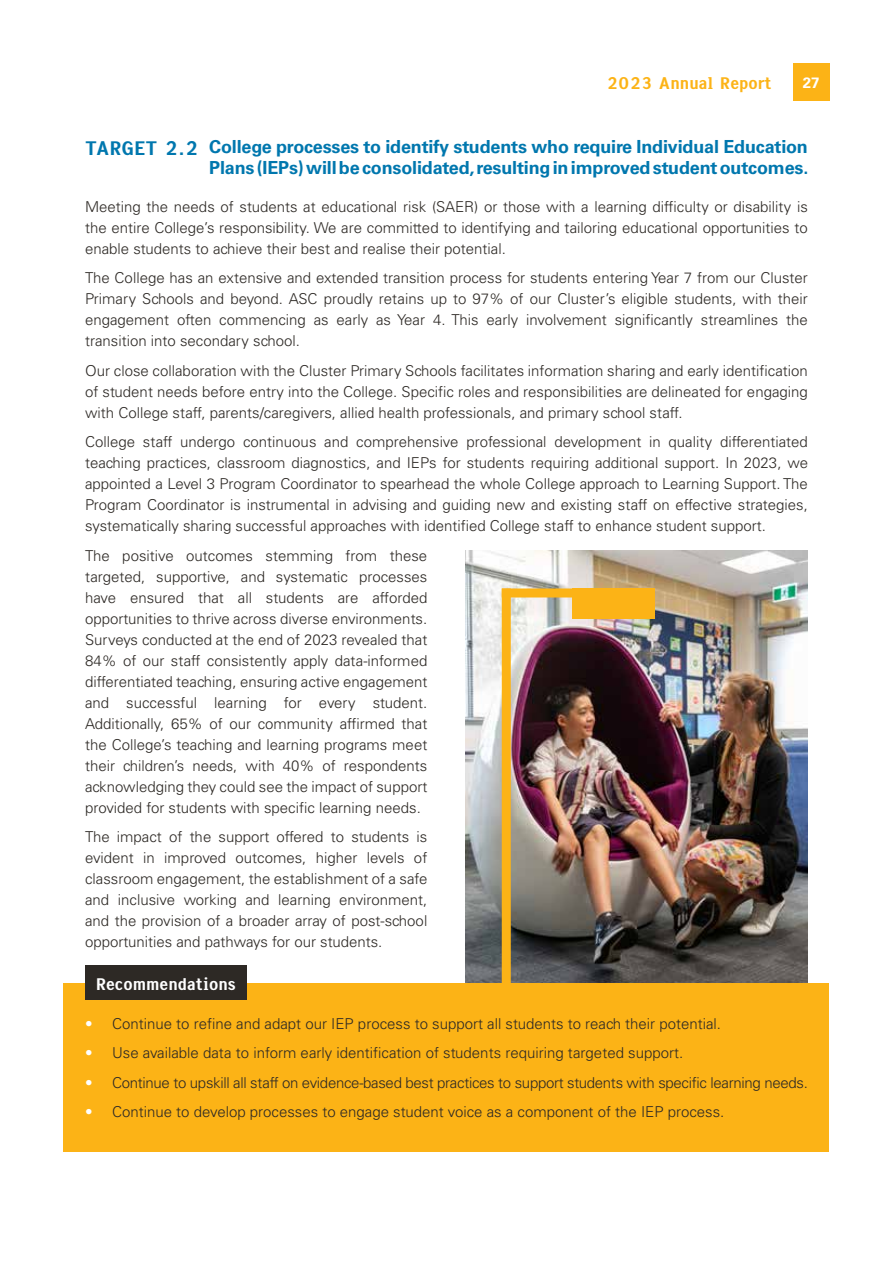
<style>
.page{position:relative;width:893px;height:1263px;background:#fff}
.page>*{position:absolute;margin:0;border:0;box-sizing:border-box;transform-origin:0 0}
.t1{font:700 18px/21px "Univers LT Std";letter-spacing:-.01em;color:#0077ae;text-align:right}
.t2{font:18px "New Son Gothic No 5";color:#fcb316}
.t3{font:18px "New Son Gothic No 5";color:#fff}
.t4{font:300 15px/21px "Univers";color:#2d2925;text-align:justify}
.t5{font:300 15px "Univers";letter-spacing:-.02em;color:#2d2925}
.t6{font:700 15px "Univers LT Std";color:#fff}
.s1{font-family:"New Son Gothic No 5";font-weight:400;font-size:21px}
.s2{color:#fff}
</style>
<div class="page">
<div style="left:793px;top:64px;width:36px;height:37px;background:#fcb316"></div>
<img style="left:466px;top:550px;width:342px;height:433px">
<div style="left:64px;top:983px;width:765px;height:168px;background:#fcb316"></div>
<div style="left:85px;top:965px;width:161px;height:35px;background:#2d2925"></div>
<div style="left:572px;top:588px;width:83px;height:31px;background:#fcb316"></div>
<div style="left:502px;top:593px;width:9px;height:410px;background:#fcb316"></div>
<div style="left:506px;top:588px;width:93px;height:9px;background:#fcb316"></div>
<p class="t2" style="left:607px;top:72px;width:167px">2023 Annual Report</p>
<p class="t6" style="left:803px;top:74px;width:18px">27</p>
<p class="t1" style="left:85px;top:137px;width:725px"><span class="s1">TARGET 2.2</span> College processes to identify students who require Individual Education<br>Plans (IEPs) will be consolidated, resulting in improved student outcomes.</p>
<p class="t4" style="left:85px;top:196px;width:724px">Meeting the needs of students at educational risk (SAER) or those with a learning difficulty or disability is the entire College’s responsibility. We are committed to identifying and tailoring educational opportunities to enable students to achieve their best and realise their potential.</p>
<p class="t4" style="left:85px;top:267px;width:724px">The College has an extensive and extended transition process for students entering Year 7 from our Cluster Primary Schools and beyond. ASC proudly retains up to 97% of our Cluster’s eligible students, with their engagement often commencing as early as Year 4. This early involvement significantly streamlines the transition into secondary school.</p>
<p class="t4" style="left:85px;top:360px;width:724px">Our close collaboration with the Cluster Primary Schools facilitates information sharing and early identification of student needs before entry into the College. Specific roles and responsibilities are delineated for engaging with College staff, parents/caregivers, allied health professionals, and primary school staff.</p>
<p class="t4" style="left:85px;top:431px;width:724px">College staff undergo continuous and comprehensive professional development in quality differentiated teaching practices, classroom diagnostics, and IEPs for students requiring additional support. In 2023, we appointed a Level 3 Program Coordinator to spearhead the whole College approach to Learning Support. The Program Coordinator is instrumental in advising and guiding new and existing staff on effective strategies, systematically sharing successful approaches with identified College staff to enhance student support.</p>
<p class="t4" style="left:85px;top:545px;width:344px">The positive outcomes stemming from these targeted, supportive, and systematic processes have ensured that all students are afforded opportunities to thrive across diverse environments.<br>Surveys conducted at the end of 2023 revealed that 84% of our staff consistently apply data-informed differentiated teaching, ensuring active engagement and successful learning for every student.<br>Additionally, 65% of our community affirmed that the College’s teaching and learning programs meet their children’s needs, with 40% of respondents acknowledging they could see the impact of support provided for students with specific learning needs.</p>
<p class="t4" style="left:85px;top:826px;width:344px">The impact of the support offered to students is evident in improved outcomes, higher levels of classroom engagement, the establishment of a safe and inclusive working and learning environment, and the provision of a broader array of post-school opportunities and pathways for our students.</p>
<p class="t3" style="left:96px;top:973px;width:142px">Recommendations</p>
<p class="t4" style="left:85px;top:1013px;width:638px"><span class="s2">•</span> Continue to refine and adapt our IEP process to support all students to reach their potential.</p>
<p class="t4" style="left:85px;top:1042px;width:600px"><span class="s2">•</span> Use available data to inform early identification of students requiring targeted support.</p>
<p class="t5" style="left:85px;top:1073px;width:724px"><span class="s2">•</span> Continue to upskill all staff on evidence-based best practices to support students with specific learning needs.</p>
<p class="t4" style="left:85px;top:1101px;width:641px"><span class="s2">•</span> Continue to develop processes to engage student voice as a component of the IEP process.</p>
</div>
